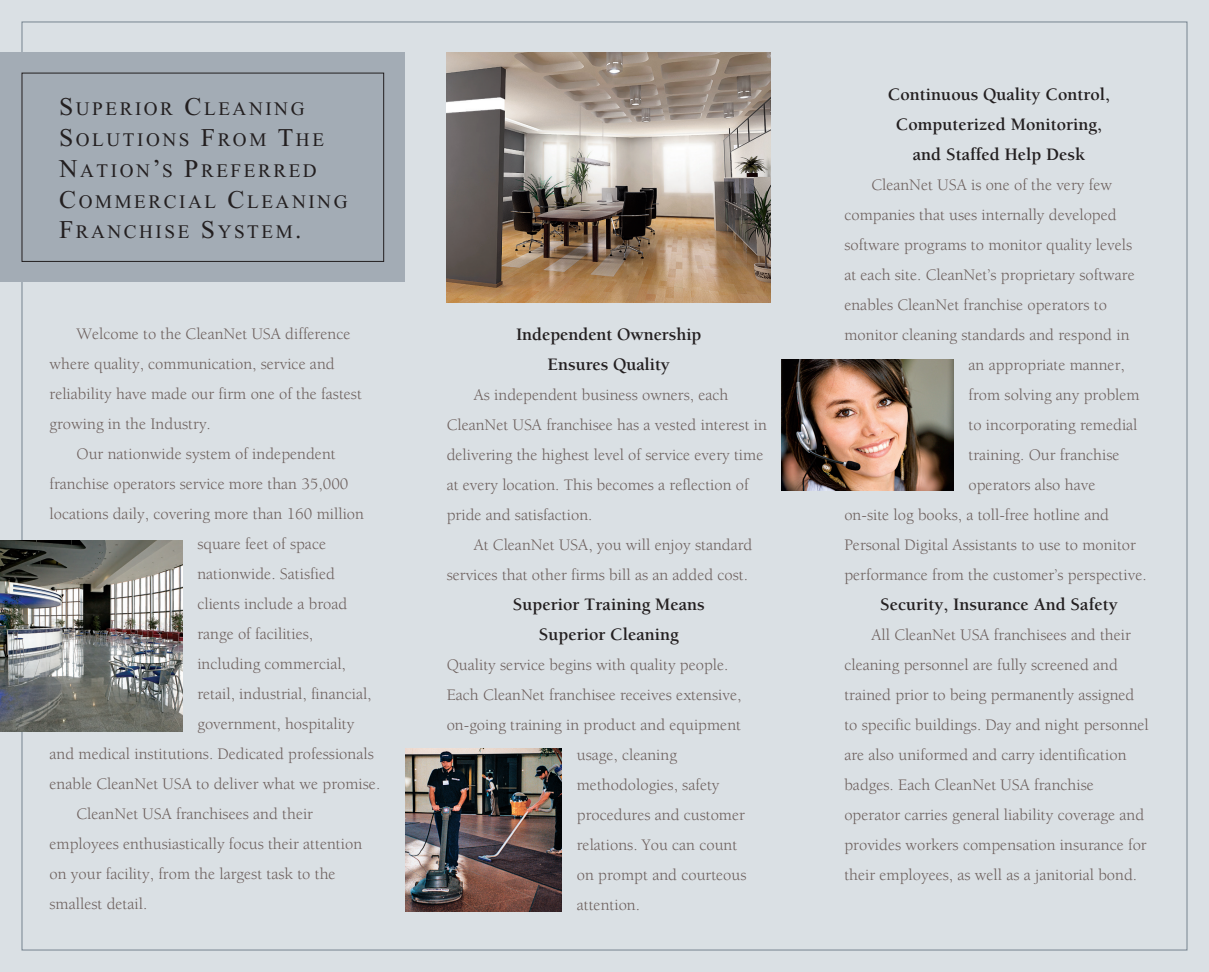
<style>
.page{position:relative;width:1209px;height:972px;background:#fff}
.page>*{position:absolute;margin:0;border:0;box-sizing:border-box;transform-origin:0 0}
.t1{font:19.2px/30.8px "Times New Roman";letter-spacing:.135em;color:#231f20}
.t2{font:700 18px/30px "Berkeley";color:#231f20;text-align:center}
.t3{font:16.5px/30px "Berkeley";color:#6d605d}
.s1{font-size:25.5px}
</style>
<div class="page">
<div style="left:0;top:0;width:1208px;height:972px;background:#dae0e4"></div>
<img style="left:446px;top:53px;width:324px;height:249px">
<div style="left:0;top:52px;width:405px;height:230px;background:#a3acb5"></div>
<div style="left:22px;top:73px;width:362px;height:189px;border:1px solid #231f20"></div>
<img style="left:405px;top:748px;width:156px;height:164px">
<img style="left:781px;top:360px;width:172px;height:131px">
<img style="left:0;top:540px;width:182px;height:192px">
<p class="t1" style="left:59px;top:94px;width:290px"><span class="s1">S</span> UPERIOR <span class="s1">C</span>LEANING<br><span class="s1">S</span> OLUTIONS <span class="s1">F</span>ROM <span class="s1">T</span>HE<br><span class="s1">N</span>ATION<span class="s1">’</span>S <span class="s1">P</span>REFERRED<br><span class="s1">C</span>OMMERCIAL <span class="s1">C</span>LEANING<br><span class="s1">F</span>RANCHISE <span class="s1">S</span>YSTEM<span class="s1">.</span></p>
<p class="t2" style="left:887px;top:80px;width:223px">Continuous Quality Control,<br>Computerized Monitoring,</p>
<p class="t2" style="left:912px;top:140px;width:173px">and Staffed Help Desk</p>
<p class="t3" style="left:871px;top:170px;width:242px">CleanNet USA is one of the very few</p>
<p class="t3" style="left:844px;top:200px;width:274px">companies that uses internally developed</p>
<p class="t3" style="left:844px;top:230px;width:289px">software programs to monitor quality levels</p>
<p class="t3" style="left:844px;top:260px;width:292px">at each site. CleanNet’s proprietary software</p>
<p class="t3" style="left:844px;top:290px;width:264px">enables CleanNet franchise operators to</p>
<p class="t3" style="left:844px;top:320px;width:287px">monitor cleaning standards and respond in</p>
<p class="t3" style="left:968px;top:350px;width:158px">an appropriate manner,</p>
<p class="t3" style="left:968px;top:380px;width:173px">from solving any problem</p>
<p class="t3" style="left:968px;top:410px;width:170px">to incorporating remedial</p>
<p class="t3" style="left:968px;top:440px;width:152px">training. Our franchise</p>
<p class="t3" style="left:968px;top:470px;width:128px">operators also have</p>
<p class="t3" style="left:844px;top:500px;width:266px">on-site log books, a toll-free hotline and</p>
<p class="t3" style="left:844px;top:530px;width:293px">Personal Digital Assistants to use to monitor</p>
<p class="t3" style="left:844px;top:560px;width:304px">performance from the customer’s perspective.</p>
<p class="t2" style="left:880px;top:590px;width:239px">Security, Insurance And Safety</p>
<p class="t3" style="left:844px;top:620px;width:306px;text-indent:27px">All CleanNet USA franchisees and their cleaning personnel are fully screened and trained prior to being permanently assigned to specific buildings. Day and night personnel are also uniformed and carry identification badges. Each CleanNet USA franchise operator carries general liability coverage and provides workers compensation insurance for their employees, as well as a janitorial bond.</p>
<p class="t2" style="left:516px;top:319px;width:187px">Independent Ownership<br>Ensures Quality</p>
<p class="t3" style="left:446px;top:380px;width:322px;text-indent:27px">As independent business owners, each CleanNet USA franchisee has a vested interest in delivering the highest level of service every time at every location. This becomes a reflection of pride and satisfaction.</p>
<p class="t3" style="left:446px;top:530px;width:307px;text-align:right">At CleanNet USA, you will enjoy standard services that other firms bill as an added cost.</p>
<p class="t2" style="left:512px;top:589px;width:194px">Superior Training Means<br>Superior Cleaning</p>
<p class="t3" style="left:446px;top:650px;width:283px">Quality service begins with quality people.</p>
<p class="t3" style="left:446px;top:680px;width:296px">Each CleanNet franchisee receives extensive,</p>
<p class="t3" style="left:446px;top:710px;width:296px">on-going training in product and equipment</p>
<p class="t3" style="left:576px;top:740px;width:102px">usage, cleaning</p>
<p class="t3" style="left:576px;top:770px;width:144px">methodologies, safety</p>
<p class="t3" style="left:576px;top:800px;width:170px">procedures and customer</p>
<p class="t3" style="left:576px;top:830px;width:162px">relations. You can count</p>
<p class="t3" style="left:576px;top:860px;width:171px">on prompt and courteous</p>
<p class="t3" style="left:576px;top:890px;width:65px">attention.</p>
<p class="t3" style="left:50px;top:319px;width:314px;text-indent:27px">Welcome to the CleanNet USA difference where quality, communication, service and reliability have made our firm one of the fastest growing in the Industry.</p>
<p class="t3" style="left:76px;top:439px;width:261px">Our nationwide system of independent</p>
<p class="t3" style="left:50px;top:469px;width:300px">franchise operators service more than 35,000</p>
<p class="t3" style="left:50px;top:499px;width:316px">locations daily, covering more than 160 million</p>
<p class="t3" style="left:197px;top:529px;width:130px">square feet of space</p>
<p class="t3" style="left:197px;top:559px;width:139px">nationwide. Satisfied</p>
<p class="t3" style="left:197px;top:589px;width:152px">clients include a broad</p>
<p class="t3" style="left:197px;top:619px;width:117px">range of facilities,</p>
<p class="t3" style="left:197px;top:649px;width:150px">including commercial,</p>
<p class="t3" style="left:197px;top:679px;width:176px">retail, industrial, financial,</p>
<p class="t3" style="left:197px;top:709px;width:159px">government, hospitality</p>
<p class="t3" style="left:50px;top:739px;width:326px">and medical institutions. Dedicated professionals</p>
<p class="t3" style="left:50px;top:769px;width:332px">enable CleanNet USA to deliver what we promise.</p>
<p class="t3" style="left:50px;top:799px;width:314px;text-indent:27px">CleanNet USA franchisees and their employees enthusiastically focus their attention on your facility, from the largest task to the smallest detail.</p>
</div>
